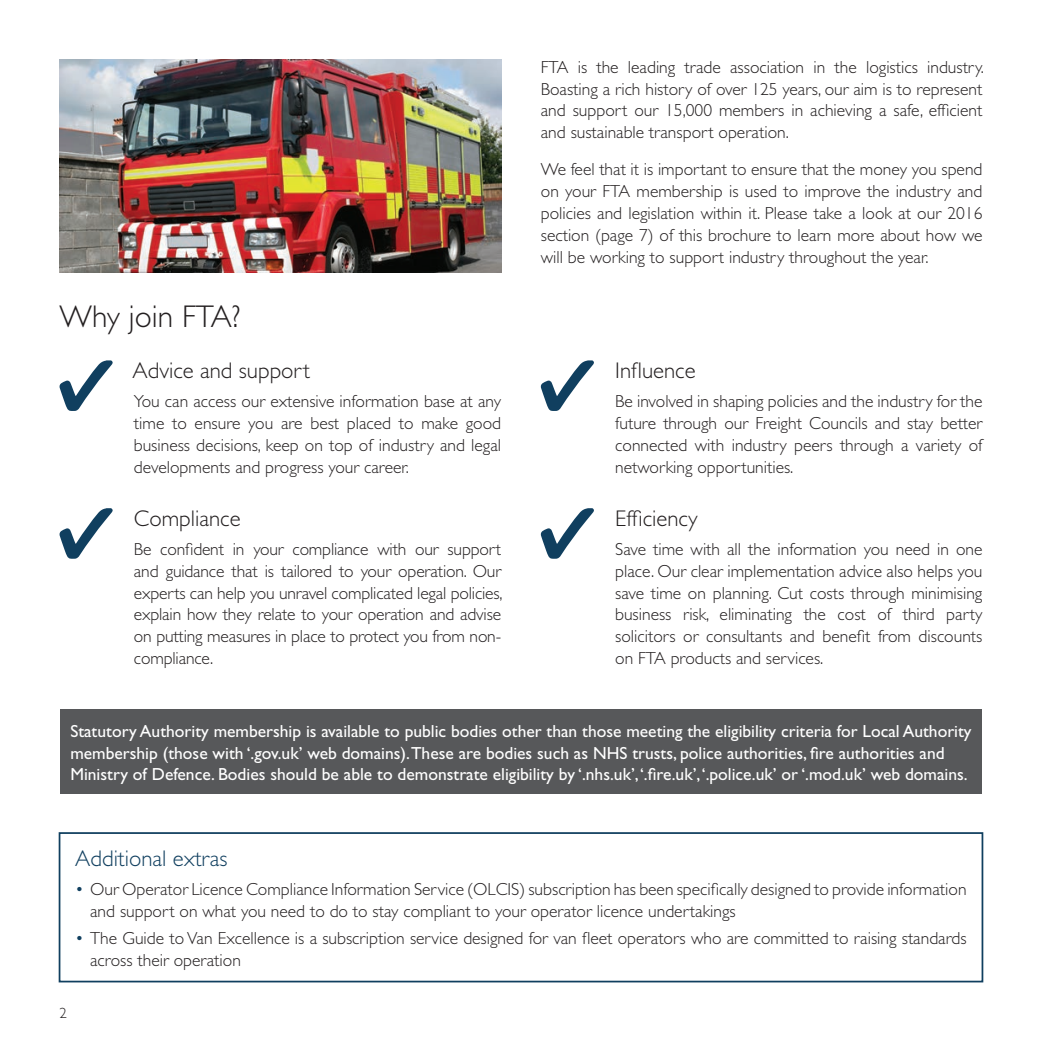
<style>
.page{position:relative;width:1042px;height:1042px;background:#fff}
.page>*{position:absolute;margin:0;border:0;box-sizing:border-box;transform-origin:0 0}
.t1{font:300 31.5px "Gill Sans";color:#231f20}
.t2{font:300 22.75px "Gill Sans";color:#231f20}
.t3{font:300 22.75px "Gill Sans";color:#103f5f}
.t4{font:300 17.5px/21.9px "Gill Sans";color:#231f20;text-align:justify}
.t5{font:17.5px/21.9px "Gill Sans";color:#fff}
.t6{font:300 14.88px "Gill Sans";color:#231f20}
.s1{color:#103f5f}
</style>
<div class="page">
<svg style="left:60px;top:360px;width:53px;height:51px"></svg>
<svg style="left:60px;top:508px;width:53px;height:51px"></svg>
<svg style="left:541px;top:360px;width:53px;height:51px"></svg>
<svg style="left:541px;top:508px;width:53px;height:51px"></svg>
<img style="left:60px;top:60px;width:441px;height:213px">
<div style="left:60px;top:709px;width:921px;height:85px;background:#57585a"></div>
<div style="left:59px;top:832px;width:924px;height:150px;border:2px solid #103f5f"></div>
<h1 class="t1" style="left:60px;top:299px;width:183px">Why join FTA?</h1>
<h2 class="t2" style="left:133px;top:357px;width:179px">Advice and support</h2>
<p class="t4" style="left:134px;top:390px;width:369px">You can access our extensive information base at any time to ensure you are best placed to make good business decisions, keep on top of industry and legal developments and progress your career.</p>
<h2 class="t2" style="left:134px;top:505px;width:108px">Compliance</h2>
<p class="t4" style="left:134px;top:538px;width:370px">Be confident in your compliance with our support and guidance that is tailored to your operation. Our experts can help you unravel complicated legal policies, explain how they relate to your operation and advise on putting measures in place to protect you from non&shy;compliance.</p>
<p class="t4" style="left:541px;top:56px;width:444px">FTA is the leading trade association in the logistics industry.<br>Boasting a rich history of over 125 years, our aim is to represent and support our 15,000 members in achieving a safe, efficient and sustainable transport operation.</p>
<p class="t4" style="left:541px;top:158px;width:443px">We feel that it is important to ensure that the money you spend on your FTA membership is used to improve the industry and policies and legislation within it. Please take a look at our 2016 section (page 7) of this brochure to learn more about how we will be working to support industry throughout the year.</p>
<h2 class="t2" style="left:615px;top:357px;width:82px">Influence</h2>
<p class="t4" style="left:615px;top:390px;width:369px">Be involved in shaping policies and the industry for the future through our Freight Councils and stay better connected with industry peers through a variety of networking opportunities.</p>
<h2 class="t2" style="left:615px;top:505px;width:84px">Efficiency</h2>
<p class="t4" style="left:615px;top:538px;width:369px">Save time with all the information you need in one place. Our clear implementation advice also helps you save time on planning. Cut costs through minimising business risk, eliminating the cost of third party solicitors or consultants and benefit from discounts on FTA products and services.</p>
<p class="t5" style="left:70px;top:720px;width:903px">Statutory Authority membership is available to public bodies other than those meeting the eligibility criteria for Local Authority membership (those with ‘.gov.uk’ web domains).These are bodies such as NHS trusts, police authorities, fire authorities and<br>Ministry of Defence. Bodies should be able to demonstrate eligibility by ‘.nhs.uk’, ‘.fire.uk’, ‘.police.uk’ or ‘.mod.uk’ web domains.</p>
<h2 class="t3" style="left:75px;top:845px;width:154px">Additional extras</h2>
<p class="t4" style="left:90px;top:878px;width:878px;text-indent:-15px"><span class="s1">•</span> Our Operator Licence Compliance Information Service (OLCIS) subscription has been specifically designed to provide information and support on what you need to do to stay compliant to your operator licence undertakings</p>
<p class="t4" style="left:90px;top:927px;width:878px;text-indent:-15px"><span class="s1">•</span> The Guide to Van Excellence is a subscription service designed for van fleet operators who are committed to raising standards across their operation</p>
<p class="t6" style="left:60px;top:1004px;width:9px">2</p>
</div>
